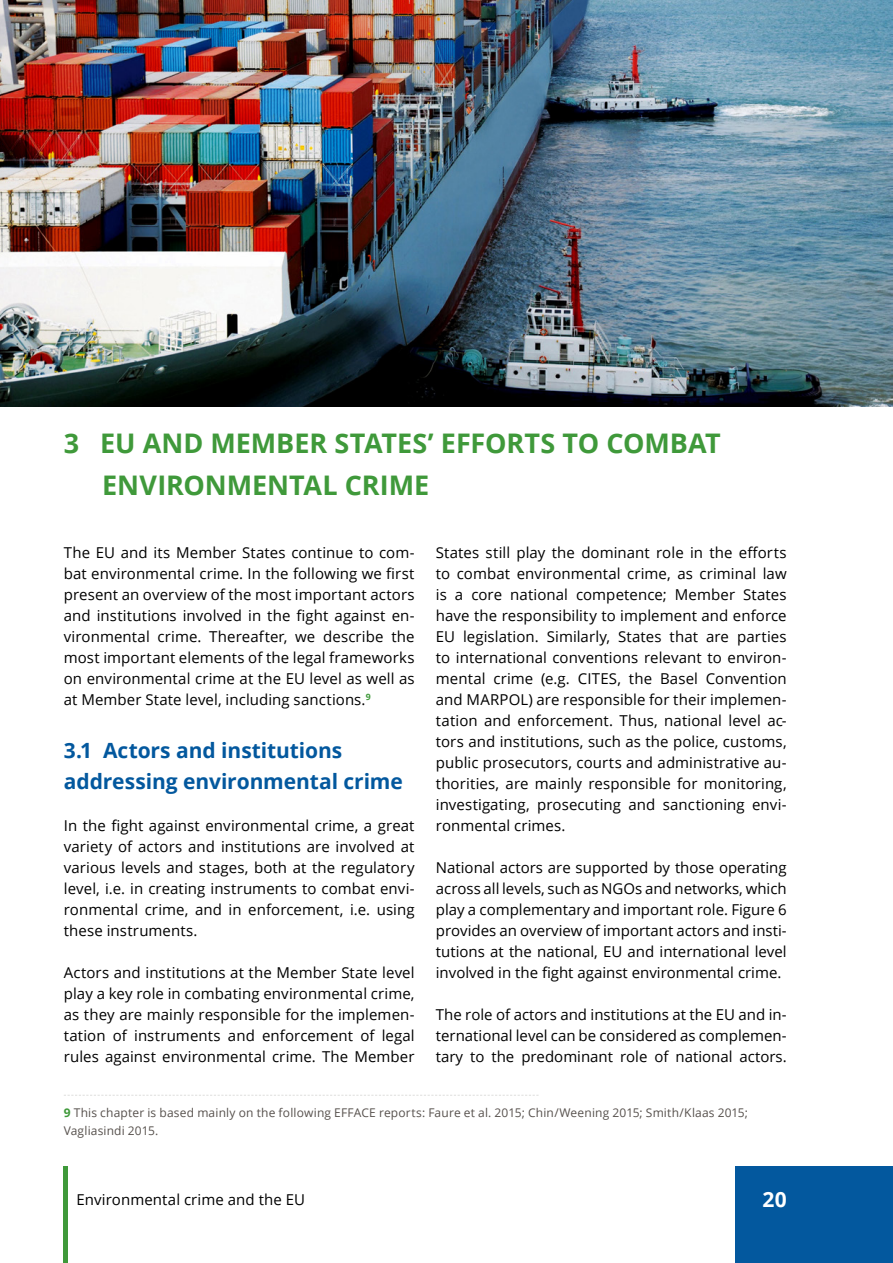
<style>
.page{position:relative;width:893px;height:1263px;background:#fff}
.page>*{position:absolute;margin:0;border:0;box-sizing:border-box;transform-origin:0 0}
.Heading_1{font:700 27px/42px "Open Sans";letter-spacing:-.005em;color:#3f993a}
.Heading_2{font:700 21px/31.5px "Open Sans";letter-spacing:-.005em;color:#03589e}
.t1{font:700 21px "Open Sans";color:#fff}
.Bodytext{font:15px/21px "Open Sans";letter-spacing:.005em;color:#000;text-align:justify}
.Heading_2-2{font:12px/18px "Open Sans";letter-spacing:.015em;color:#57514d}
.s1{font-weight:700;color:#3f993a}
</style>
<div class="page">
<div style="left:735px;top:1166px;width:158px;height:97px;background:#03589e"></div>
<hr style="left:64px;top:1166px;width:4px;height:97px;background:#3f993a">
<img style="left:0;top:0;width:893px;height:407px">
<svg style="left:64px;top:1095px;width:475px;height:1px"></svg>
<p class="Heading_1" style="left:102px;top:422px;width:620px;text-indent:-38px">3 EU AND MEMBER STATES’ EFFORTS TO COMBAT<br>ENVIRONMENTAL CRIME</p>
<p class="Bodytext" style="left:64px;top:542px;width:352px">The EU and its Member States continue to com&shy;bat environmental crime. In the following we first present an overview of the most important actors and institutions involved in the fight against en&shy;vironmental crime. Thereafter, we describe the most important elements of the legal frameworks on environmental crime at the EU level as well as at Member State level, including sanctions.<sup>9</sup></p>
<p class="Heading_2" style="left:64px;top:734px;width:341px">3.1 Actors and institutions addressing environmental crime</p>
<p class="Bodytext" style="left:64px;top:815px;width:352px">In the fight against environmental crime, a great variety of actors and institutions are involved at various levels and stages, both at the regulatory level, i.e. in creating instruments to combat envi&shy;ronmental crime, and in enforcement, i.e. using these instruments.</p>
<p class="Bodytext" style="left:64px;top:962px;width:352px">Actors and institutions at the Member State level play a key role in combating environmental crime, as they are mainly responsible for the implemen&shy;tation of instruments and enforcement of legal rules against environmental crime. The Member</p>
<p class="Bodytext" style="left:436px;top:542px;width:352px">States still play the dominant role in the efforts to combat environmental crime, as criminal law is a core national competence; Member States have the responsibility to implement and enforce EU legislation. Similarly, States that are parties to international conventions relevant to environ&shy;mental crime (e.g. CITES, the Basel Convention and MARPOL) are responsible for their implemen&shy;tation and enforcement. Thus, national level ac&shy;tors and institutions, such as the police, customs, public prosecutors, courts and administrative au&shy;thorities, are mainly responsible for monitoring, investigating, prosecuting and sanctioning envi&shy;ronmental crimes.</p>
<p class="Bodytext" style="left:436px;top:857px;width:352px">National actors are supported by those operating across all levels, such as NGOs and networks, which play a complementary and important role. Figure 6 provides an overview of important actors and insti&shy;tutions at the national, EU and international level involved in the fight against environmental crime.</p>
<p class="Bodytext" style="left:436px;top:1004px;width:352px">The role of actors and institutions at the EU and in&shy;ternational level can be considered as complemen&shy;tary to the predominant role of national actors.</p>
<p class="Heading_2-2" style="left:64px;top:1103px;width:686px"><span class="s1">9</span> This chapter is based mainly on the following EFFACE reports: Faure et al. 2015; Chin/Weening 2015; Smith/Klaas 2015;<br>Vagliasindi 2015.</p>
<p class="Bodytext" style="left:77px;top:1188px;width:230px">Environmental crime and the EU</p>
<h2 class="t1" style="left:762px;top:1185px;width:26px">20</h2>
</div>
